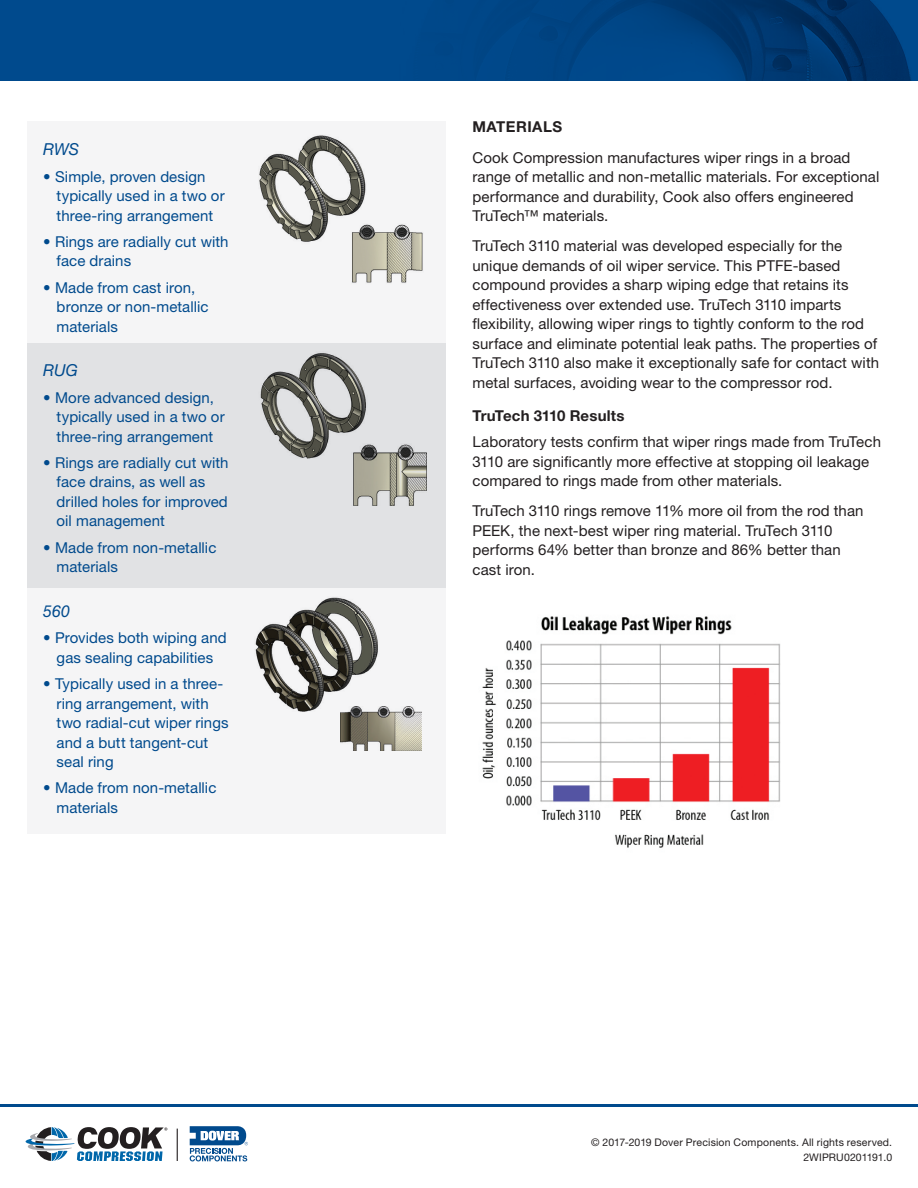
<style>
.page{position:relative;width:918px;height:1188px;background:#fff}
.page>*{position:absolute;margin:0;border:0;box-sizing:border-box;transform-origin:0 0}
.t1{font:italic 16.5px "Helvetica Neue LT Std";letter-spacing:.005em;color:#004a8d}
.t2{font:15px/19.5px "Helvetica Neue LT Std";letter-spacing:.005em;color:#231f20}
.t3{font:15px/19.5px "Helvetica Neue LT Std";letter-spacing:.005em;color:#004a8d}
.t4{font:700 15px "Helvetica Neue LT Std";letter-spacing:.015em;color:#231f20}
.t5{font:700 15px "Helvetica Neue LT Std";letter-spacing:.035em;color:#231f20}
.t6{font:10.5px/15px "Helvetica Neue LT Std";letter-spacing:.015em;color:#231f20;text-align:right}
</style>
<div class="page">
<svg style="left:0;top:0;width:918px;height:81px;background:#004483"></svg>
<svg style="left:190px;top:1126px;width:58px;height:35px"></svg>
<svg style="left:26px;top:1127px;width:141px;height:34px"></svg>
<hr style="left:0;top:1104px;width:918px;height:3px;background:#004a8d">
<hr style="left:177px;top:1129px;width:1px;height:32px;background:#231f20">
<img style="left:482px;top:616px;width:299px;height:232px">
<div style="left:27px;top:122px;width:419px;height:467px;background:#e1e2e4"></div>
<div style="left:27px;top:122px;width:419px;height:221px;background:#f5f5f6"></div>
<div style="left:27px;top:589px;width:419px;height:245px;background:#f5f5f6"></div>
<img style="left:352px;top:224px;width:71px;height:59px">
<img style="left:259px;top:135px;width:108px;height:110px">
<img style="left:353px;top:444px;width:74px;height:62px">
<img style="left:340px;top:706px;width:82px;height:44px">
<img style="left:260px;top:353px;width:108px;height:108px">
<img style="left:255px;top:597px;width:126px;height:117px">
<p class="t1" style="left:43px;top:140px;width:38px">RWS</p>
<p class="t3" style="left:57px;top:166px;width:170px;text-indent:-13px">• Simple, proven design typically used in a two or three-ring arrangement</p>
<p class="t3" style="left:57px;top:232px;width:173px;text-indent:-14px">• Rings are radially cut with face drains</p>
<p class="t3" style="left:57px;top:277px;width:153px;text-indent:-14px">• Made from cast iron, bronze or non-metallic materials</p>
<p class="t1" style="left:43px;top:361px;width:36px">RUG</p>
<p class="t3" style="left:57px;top:387px;width:170px;text-indent:-13px">• More advanced design, typically used in a two or three-ring arrangement</p>
<p class="t3" style="left:57px;top:453px;width:173px;text-indent:-14px">• Rings are radially cut with face drains, as well as drilled holes for improved oil management</p>
<p class="t3" style="left:57px;top:537px;width:161px;text-indent:-14px">• Made from non-metallic materials</p>
<p class="t1" style="left:43px;top:601px;width:28px">560</p>
<p class="t3" style="left:43px;top:628px;width:185px;text-align:center">• Provides both wiping and gas sealing capabilities</p>
<p class="t3" style="left:57px;top:674px;width:173px;text-indent:-14px">• Typically used in a three&shy;ring arrangement, with two radial-cut wiper rings and a butt tangent-cut seal ring</p>
<p class="t3" style="left:57px;top:778px;width:161px;text-indent:-14px">• Made from non-metallic materials</p>
<p class="t5" style="left:472px;top:118px;width:91px">MATERIALS</p>
<p class="t2" style="left:472px;top:147px;width:408px">Cook Compression manufactures wiper rings in a broad range of metallic and non-metallic materials. For exceptional performance and durability, Cook also offers engineered TruTech™ materials.</p>
<p class="t2" style="left:472px;top:236px;width:408px">TruTech 3110 material was developed especially for the unique demands of oil wiper service. This PTFE-based compound provides a sharp wiping edge that retains its effectiveness over extended use. TruTech 3110 imparts flexibility, allowing wiper rings to tightly conform to the rod surface and eliminate potential leak paths. The properties of TruTech 3110 also make it exceptionally safe for contact with metal surfaces, avoiding wear to the compressor rod.</p>
<p class="t4" style="left:472px;top:406px;width:154px">TruTech 3110 Results</p>
<p class="t2" style="left:472px;top:432px;width:410px">Laboratory tests confirm that wiper rings made from TruTech<br>3110 are significantly more effective at stopping oil leakage compared to rings made from other materials.</p>
<p class="t2" style="left:472px;top:501px;width:393px">TruTech 3110 rings remove 11% more oil from the rod than PEEK, the next-best wiper ring material. TruTech 3110 performs 64% better than bronze and 86% better than cast iron.</p>
<p class="t6" style="left:591px;top:1135px;width:302px">© 2017-2019 Dover Precision Components. All rights reserved.<br>2WIPRU0201191.0</p>
</div>
